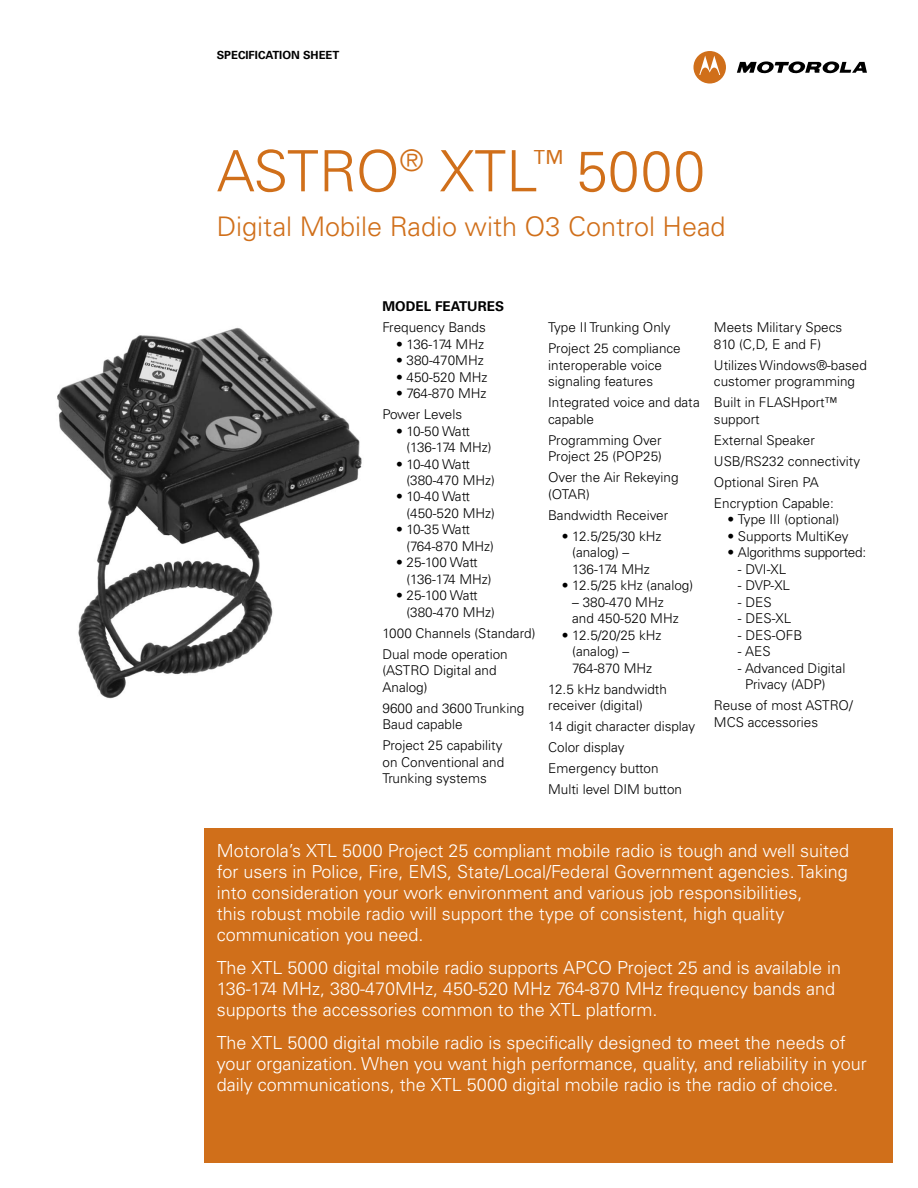
<style>
.page{position:relative;width:918px;height:1188px;background:#fff}
.page>*{position:absolute;margin:0;border:0;box-sizing:border-box;transform-origin:0 0}
.t1{font:300 57px "Univers";color:#d06f1a}
.t2{font:300 27px "Univers";color:#d06f1a}
.t3{font:300 18px/21px "Univers";color:#fff}
.t4{font:300 13.5px/16.5px "Univers";color:#000}
.t5{font:300 13.5px/16.5px "Univers";letter-spacing:-.02em;color:#000}
.t6{font:300 13.5px/16.5px "Univers";letter-spacing:-.04em;color:#000}
.t7{font:700 13.5px "Univers";color:#000}
.t8{font:300 13.5px "Univers";letter-spacing:-.025em;color:#000}
.t9{font:700 11.25px "Univers";color:#000}
</style>
<div class="page">
<img style="left:57px;top:327px;width:305px;height:372px">
<div style="left:204px;top:828px;width:688px;height:334px;background:#d06f1a"></div>
<svg style="left:693px;top:51px;width:33px;height:33px"></svg>
<svg style="left:737px;top:61px;width:130px;height:13px"></svg>
<p class="t9" style="left:217px;top:49px;width:110px">SPECIFICATION SHEET</p>
<h1 class="t1" style="left:217px;top:137px;width:490px">ASTRO<sup>®</sup> XTL<sup>™</sup> 5000</h1>
<h2 class="t2" style="left:217px;top:210px;width:510px">Digital Mobile Radio with O3 Control Head</h2>
<p class="t7" style="left:383px;top:298px;width:123px">MODEL FEATURES</p>
<p class="t4" style="left:383px;top:319px;width:105px">Frequency Bands</p>
<p class="t8" style="left:396px;top:336px;width:90px">• 136-174 MHz</p>
<p class="t4" style="left:396px;top:352px;width:89px">• 380-470MHz</p>
<p class="t4" style="left:396px;top:368px;width:93px">• 450-520 MHz</p>
<p class="t4" style="left:383px;top:383px;width:106px;line-height:21px;text-indent:14px">• 764-870 MHz<br>Power Levels</p>
<p class="t6" style="left:407px;top:422px;width:87px;text-indent:-11px">• 10-50 Watt (136-174 MHz)</p>
<p class="t4" style="left:407px;top:455px;width:90px;text-indent:-11px">• 10-40 Watt (380-470 MHz)</p>
<p class="t4" style="left:407px;top:488px;width:90px;text-indent:-11px">• 10-40 Watt (450-520 MHz)</p>
<p class="t4" style="left:407px;top:521px;width:89px;text-indent:-11px">• 10-35 Watt (764-870 MHz)</p>
<p class="t5" style="left:407px;top:554px;width:87px;text-indent:-11px">• 25-100 Watt (136-174 MHz)</p>
<p class="t4" style="left:407px;top:587px;width:90px;text-indent:-11px">• 25-100 Watt (380-470 MHz)</p>
<p class="t4" style="left:383px;top:623px;width:154px;line-height:21px">1000 Channels (Standard)<br>Dual mode operation</p>
<p class="t4" style="left:383px;top:662px;width:116px">(ASTRO Digital and<br>Analog)</p>
<p class="t4" style="left:383px;top:700px;width:143px">9600 and 3600 Trunking<br>Baud capable</p>
<p class="t4" style="left:383px;top:737px;width:123px">Project 25 capability on Conventional and<br>Trunking systems</p>
<p class="t4" style="left:548px;top:317px;width:134px;line-height:21px">Type II Trunking Only<br>Project 25 compliance</p>
<p class="t4" style="left:548px;top:357px;width:115px">interoperable voice signaling features</p>
<p class="t4" style="left:548px;top:394px;width:153px">Integrated voice and data capable</p>
<p class="t4" style="left:548px;top:432px;width:115px">Programming Over<br>Project 25 (POP25)</p>
<p class="t4" style="left:548px;top:469px;width:132px">Over the Air Rekeying (OTAR)</p>
<p class="t4" style="left:548px;top:507px;width:121px">Bandwidth Receiver</p>
<p class="t4" style="left:572px;top:528px;width:91px;text-indent:-11px">• 12.5/25/30 kHz (analog) –<br>136-174 MHz</p>
<p class="t4" style="left:562px;top:577px;width:133px">• 12.5/25 kHz (analog)</p>
<p class="t4" style="left:572px;top:594px;width:108px">– 380-470 MHz and 450-520 MHz</p>
<p class="t4" style="left:572px;top:627px;width:91px;text-indent:-11px">• 12.5/20/25 kHz (analog) –<br>764-870 MHz</p>
<p class="t4" style="left:548px;top:681px;width:120px">12.5 kHz bandwidth receiver (digital)</p>
<p class="t4" style="left:548px;top:716px;width:148px;line-height:21px">14 digit character display<br>Color display<br>Emergency button<br>Multi level DIM button</p>
<p class="t4" style="left:714px;top:319px;width:130px">Meets Military Specs<br>810 (C,D, E and F)</p>
<p class="t4" style="left:714px;top:357px;width:154px">Utilizes Windows®-based customer programming</p>
<p class="t4" style="left:714px;top:394px;width:125px">Built in FLASHport™ support</p>
<p class="t4" style="left:714px;top:429px;width:148px;line-height:21px">External Speaker<br>USB/RS232 connectivity<br>Optional Siren PA<br>Encryption Capable:</p>
<p class="t4" style="left:727px;top:511px;width:113px">• Type III (optional)</p>
<p class="t4" style="left:727px;top:528px;width:122px">• Supports MultiKey</p>
<p class="t5" style="left:727px;top:544px;width:140px">• Algorithms supported:</p>
<p class="t4" style="left:738px;top:561px;width:50px">- DVI-XL</p>
<p class="t4" style="left:738px;top:577px;width:54px">- DVP-XL</p>
<p class="t4" style="left:738px;top:594px;width:35px">- DES</p>
<p class="t4" style="left:738px;top:610px;width:55px">- DES-XL</p>
<p class="t4" style="left:738px;top:627px;width:66px">- DES-OFB</p>
<p class="t4" style="left:738px;top:643px;width:34px">- AES</p>
<p class="t4" style="left:745px;top:660px;width:102px;text-indent:-7px">- Advanced Digital<br>Privacy (ADP)</p>
<p class="t4" style="left:714px;top:697px;width:140px">Reuse of most ASTRO/<br>MCS accessories</p>
<p class="t3" style="left:217px;top:840px;width:634px">Motorola’s XTL 5000 Project 25 compliant mobile radio is tough and well suited for users in Police, Fire, EMS, State/Local/Federal Government agencies. Taking into consideration your work environment and various job responsibilities,<br>this robust mobile radio will support the type of consistent, high quality communication you need.</p>
<h3 class="t3" style="left:217px;top:957px;width:626px">The XTL 5000 digital mobile radio supports APCO Project 25 and is available in<br>136-174 MHz, 380-470MHz, 450-520 MHz 764-870 MHz frequency bands and supports the accessories common to the XTL platform.</h3>
<p class="t3" style="left:217px;top:1032px;width:652px">The XTL 5000 digital mobile radio is specifically designed to meet the needs of your organization. When you want high performance, quality, and reliability in your daily communications, the XTL 5000 digital mobile radio is the radio of choice.</p>
</div>
